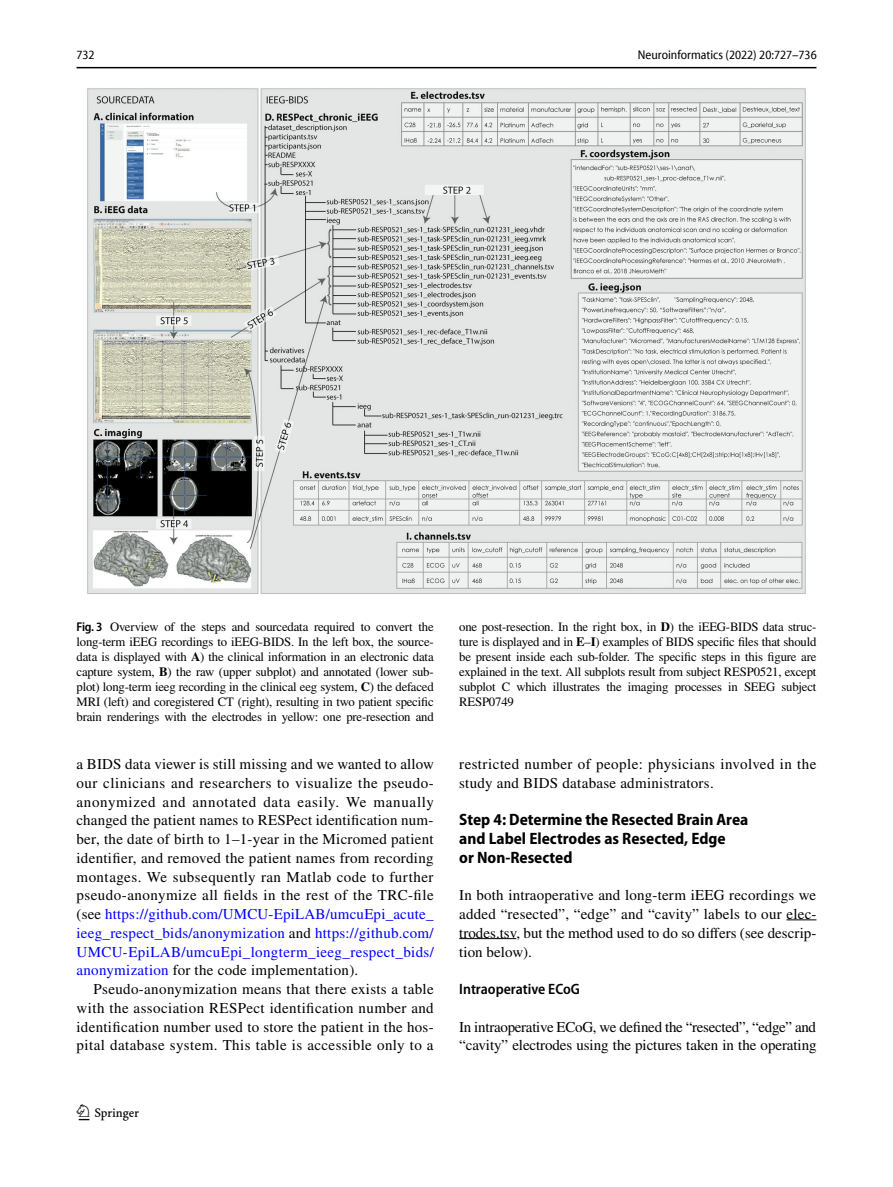
<style>
.page{position:relative;width:893px;height:1187px;background:#fff}
.page>*{position:absolute;margin:0;border:0;box-sizing:border-box;transform-origin:0 0}
.t1{font:22.5px "Springnew Regular 2";color:#000}
.t2{font:700 semi-condensed 16.5px/18.8px "Myriad Pro";color:#000}
.t3{font:15px/18.8px "STIX";letter-spacing:.02em;color:#000;text-align:justify}
.t4{font:15px/18.8px "STIX";letter-spacing:-.01em;color:#000}
.t5{font:600 semi-condensed 15px "Myriad Pro";color:#000}
.t6{font:12.75px/15px "STIX";letter-spacing:-.015em;color:#000;text-align:justify}
.t7{font:semi-condensed 12.75px "Myriad Pro Unic";color:#000}
.s1{font-family:"Myriad Pro";font-weight:600;font-stretch:semi-condensed}
.s2{font-weight:700}
.s3{color:#00f}
</style>
<div class="page">
<hr style="left:77px;top:67px;width:739px;height:1px;background:#000">
<hr style="left:786px;top:919px;width:30px;height:1px;background:#000">
<hr style="left:459px;top:938px;width:57px;height:1px;background:#000">
<img style="left:87px;top:88px;width:719px;height:506px">
<p class="t7" style="left:77px;top:50px;width:20px">732</p>
<p class="t7" style="left:638px;top:50px;width:180px">Neuroinformatics (2022) 20:727–736</p>
<p class="t6" style="left:77px;top:619px;width:359px"><span class="s1">Fig. 3</span> Overview of the steps and sourcedata required to convert the long-term iEEG recordings to iEEG-BIDS. In the left box, the source&shy;data is displayed with <span class="s2">A</span>) the clinical information in an electronic data capture system, <span class="s2">B</span>) the raw (upper subplot) and annotated (lower sub&shy;plot) long-term ieeg recording in the clinical eeg system, <span class="s2">C</span>) the defaced MRI (left) and coregistered CT (right), resulting in two patient specific brain renderings with the electrodes in yellow: one pre-resection and</p>
<p class="t6" style="left:459px;top:619px;width:359px">one post-resection. In the right box, in <span class="s2">D</span>) the iEEG-BIDS data struc&shy;ture is displayed and in <span class="s2">E</span>–<span class="s2">I</span>) examples of BIDS specific files that should be present inside each sub-folder. The specific steps in this figure are explained in the text. All subplots result from subject RESP0521, except subplot C which illustrates the imaging processes in SEEG subject RESP0749</p>
<p class="t3" style="left:77px;top:755px;width:359px">a BIDS data viewer is still missing and we wanted to allow our clinicians and researchers to visualize the pseudo&shy;anonymized and annotated data easily. We manually changed the patient names to RESPect identification num&shy;ber, the date of birth to 1–1-year in the Micromed patient identifier, and removed the patient names from recording montages. We subsequently ran Matlab code to further pseudo-anonymize all fields in the rest of the TRC-file (see <span class="s3">https://github.com/UMCU-EpiLAB/umcuEpi_acute_ ieeg_respect_bids/anonymization</span> and <span class="s3">https://github.com/ UMCU-EpiLAB/umcuEpi_longterm_ieeg_respect_bids/ anonymization</span> for the code implementation).</p>
<p class="t3" style="left:77px;top:980px;width:359px;text-indent:17px">Pseudo-anonymization means that there exists a table with the association RESPect identification number and identification number used to store the patient in the hos&shy;pital database system. This table is accessible only to a</p>
<h1 class="t1" style="left:79px;top:1104px;width:62px">1 3</h1>
<p class="t3" style="left:459px;top:755px;width:359px">restricted number of people: physicians involved in the study and BIDS database administrators.</p>
<p class="t2" style="left:459px;top:810px;width:291px">Step 4: Determine the Resected Brain Area and Label Electrodes as Resected, Edge<br>or Non‑Resected</p>
<p class="t3" style="left:459px;top:886px;width:359px">In both intraoperative and long-term iEEG recordings we added “resected”, “edge” and “cavity” labels to our elec&shy;trodes.tsv, but the method used to do so differs (see descrip&shy;tion below).</p>
<p class="t5" style="left:459px;top:980px;width:122px">Intraoperative ECoG</p>
<p class="t4" style="left:459px;top:1018px;width:359px">In intraoperative ECoG, we defined the “resected”, “edge” and “cavity” electrodes using the pictures taken in the operating</p>
</div>
